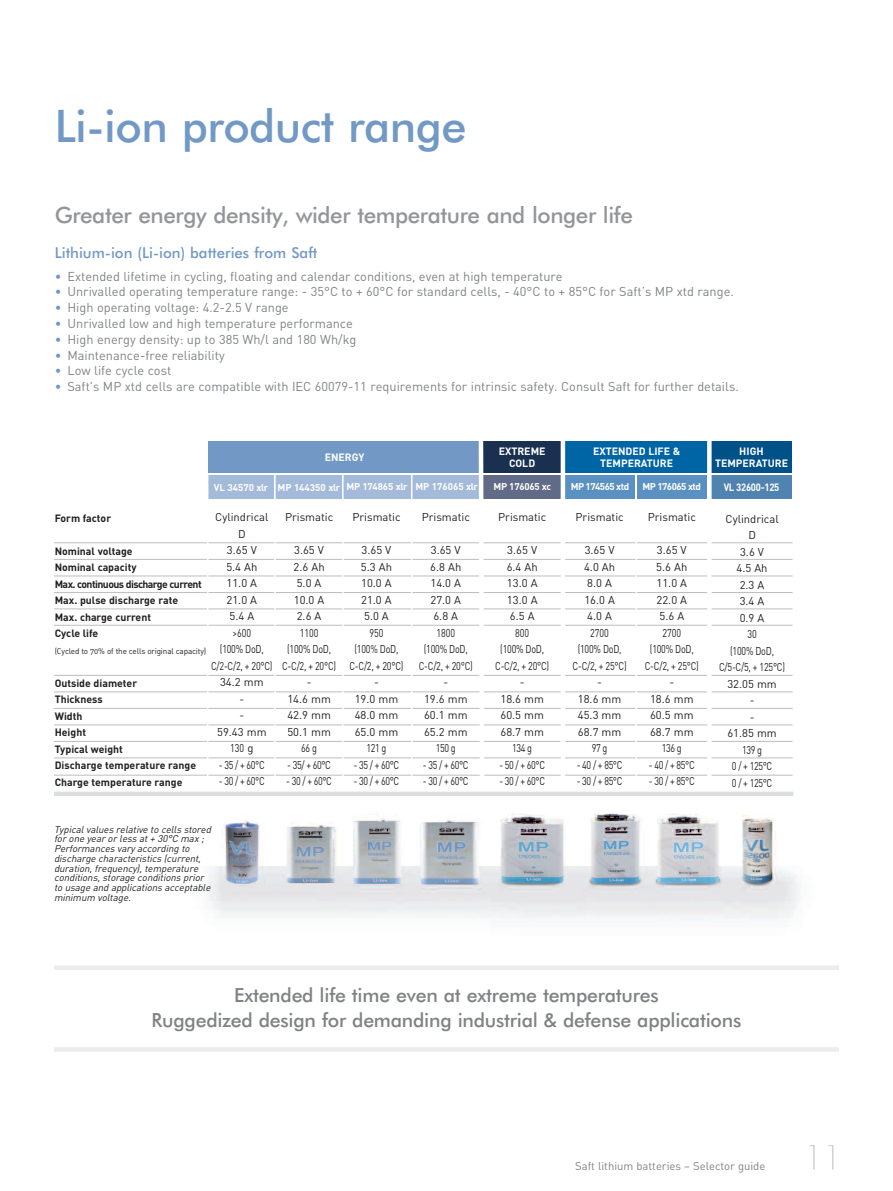
<style>
.page{position:relative;width:893px;height:1191px;background:#fff}
.page>*{position:absolute;margin:0;border:0;box-sizing:border-box;transform-origin:0 0}
.t1{font:500 45px "Futura BT";letter-spacing:-.01em;color:#7299c6}
.t2{font:500 22.5px "Futura BT";letter-spacing:-.02em;color:#939598}
.t3{font:500 19.5px/25.5px "Futura BT";letter-spacing:-.01em;color:#808285;text-align:center}
.t4{font:500 15px "Futura BT";color:#7299c6}
.t5{font:12.75px "DINOT";color:#808285}
.t6{font:11.25px/16.5px "DINOT";color:#231f20;text-align:center}
.t7{font:11.25px "DINOT";color:#231f20;scale:.8 1}
.t8{font:11.25px "DINOT";color:#808285}
.t9{font:700 10.5px/16.5px "DIN";color:#231f20}
.t10{font:700 10.5px/12px "DIN";color:#fff;text-align:center}
.t11{font:700 10.5px "DIN";letter-spacing:-.025em;color:#fff;scale:.9 1}
.t12{font:italic 9.75px/9.8px "DINOT";color:#231f20}
.t13{font:700 9.75px "DIN";color:#fff}
.t14{font:700 9.75px "DIN";letter-spacing:-.055em;color:#fff}
.t15{font:700 9.75px "DIN";letter-spacing:-.03em;color:#fff}
.t16{font:8.1px "DIN Regular Alternate";letter-spacing:-.015em;color:#231f20}
.s1{color:#7299c6}
</style>
<div class="page">
<img style="left:207px;top:813px;width:593px;height:107px">
<svg style="left:809px;top:1145px;width:24px;height:24px"></svg>
<div style="left:54px;top:965px;width:785px;height:5px;background:#ececee"></div>
<hr style="left:54px;top:1047px;width:785px;height:4px;background:#ececee">
<div style="left:208px;top:475px;width:66px;height:23px;background:#a3bada"></div>
<div style="left:276px;top:475px;width:66px;height:23px;background:#a3bada"></div>
<div style="left:343px;top:475px;width:68px;height:23px;background:#a3bada"></div>
<div style="left:411px;top:475px;width:71px;height:23px;background:#a3bada"></div>
<div style="left:482px;top:475px;width:80px;height:23px;background:#616a86"></div>
<div style="left:565px;top:475px;width:70px;height:23px;background:#5a90c2"></div>
<div style="left:637px;top:475px;width:70px;height:23px;background:#5a90c2"></div>
<div style="left:208px;top:440px;width:274px;height:32px;background:#7299c6"></div>
<div style="left:482px;top:441px;width:80px;height:31px;background:#193051"></div>
<div style="left:565px;top:441px;width:144px;height:31px;background:#0065a4"></div>
<hr style="left:54px;top:542px;width:739px;height:1px;background:#bcbdc0">
<hr style="left:54px;top:559px;width:739px;height:1px;background:#bcbdc0">
<hr style="left:54px;top:575px;width:739px;height:1px;background:#bcbdc0">
<hr style="left:54px;top:592px;width:739px;height:1px;background:#bcbdc0">
<hr style="left:54px;top:608px;width:739px;height:1px;background:#bcbdc0">
<hr style="left:54px;top:625px;width:739px;height:1px;background:#bcbdc0">
<hr style="left:54px;top:675px;width:739px;height:1px;background:#bcbdc0">
<hr style="left:54px;top:691px;width:739px;height:1px;background:#bcbdc0">
<hr style="left:54px;top:708px;width:739px;height:1px;background:#bcbdc0">
<hr style="left:54px;top:724px;width:739px;height:1px;background:#bcbdc0">
<hr style="left:54px;top:741px;width:739px;height:1px;background:#bcbdc0">
<hr style="left:54px;top:757px;width:739px;height:1px;background:#bcbdc0">
<hr style="left:54px;top:775px;width:739px;height:1px;background:#bcbdc0">
<div style="left:54px;top:791px;width:739px;height:5px;background:#dcdddf"></div>
<hr style="left:207px;top:474px;width:1px;height:312px;background:#fff">
<hr style="left:274px;top:474px;width:2px;height:309px;background:#fff">
<hr style="left:342px;top:474px;width:2px;height:308px;background:#fff">
<hr style="left:411px;top:474px;width:1px;height:310px;background:#fff">
<hr style="left:635px;top:474px;width:2px;height:310px;background:#fff">
<div style="left:711px;top:475px;width:81px;height:23px;background:#5083af"></div>
<div style="left:711px;top:441px;width:81px;height:31px;background:#005187"></div>
<svg style="left:476px;top:440px;width:11px;height:336px"></svg>
<hr style="left:561px;top:437px;width:4px;height:345px;background:#fff">
<div style="left:707px;top:438px;width:5px;height:349px;background:#fff"></div>
<h1 class="t1" style="left:55px;top:100px;width:413px">Li-ion product range</h1>
<h2 class="t2" style="left:55px;top:202px;width:580px">Greater energy density, wider temperature and longer life</h2>
<h3 class="t4" style="left:55px;top:244px;width:264px">Lithium-ion (Li-ion) batteries from Saft</h3>
<p class="t5" style="left:55px;top:272px;width:510px"><span class="s1">•</span> Extended lifetime in cycling, floating and calendar conditions, even at high temperature</p>
<p class="t5" style="left:55px;top:287px;width:681px"><span class="s1">•</span> Unrivalled operating temperature range: - 35°C to + 60°C for standard cells, - 40°C to + 85°C for Saft’s MP xtd range.</p>
<p class="t5" style="left:55px;top:303px;width:235px"><span class="s1">•</span> High operating voltage: 4.2-2.5 V range</p>
<p class="t5" style="left:55px;top:319px;width:300px"><span class="s1">•</span> Unrivalled low and high temperature performance</p>
<p class="t5" style="left:55px;top:335px;width:303px"><span class="s1">•</span> High energy density: up to 385 Wh/l and 180 Wh/kg</p>
<p class="t5" style="left:55px;top:350px;width:172px"><span class="s1">•</span> Maintenance-free reliability</p>
<p class="t5" style="left:55px;top:366px;width:118px"><span class="s1">•</span> Low life cycle cost</p>
<p class="t5" style="left:55px;top:382px;width:686px"><span class="s1">•</span> Saft's MP xtd cells are compatible with IEC 60079-11 requirements for intrinsic safety. Consult Saft for further details.</p>
<p class="t13" style="left:214px;top:481px;width:56px">VL 34570 xlr</p>
<p class="t10" style="left:325px;top:450px;width:41px">ENERGY</p>
<p class="t10" style="left:499px;top:444px;width:48px">EXTREME<br>COLD</p>
<p class="t10" style="left:593px;top:445px;width:89px">EXTENDED LIFE &amp;<br>TEMPERATURE</p>
<p class="t15" style="left:347px;top:480px;width:62px">MP 174865 xlr</p>
<p class="t13" style="left:277px;top:481px;width:64px">MP 144350 xlr</p>
<p class="t13" style="left:415px;top:480px;width:64px">MP 176065 xlr</p>
<p class="t15" style="left:494px;top:480px;width:59px">MP 176065 xc</p>
<p class="t14" style="left:571px;top:480px;width:60px">MP 174565 xtd</p>
<p class="t14" style="left:642px;top:480px;width:60px">MP 176065 xtd</p>
<p class="t6" style="left:211px;top:510px;width:63px">Cylindrical<br>D<br>3.65 V<br>5.4 Ah<br>11.0 A<br>21.0 A<br>5.4 A<br>&gt;600<br>(100% DoD,<br>C/2-C/2, + 20°C)<br>34.2 mm<br>-<br>-<br>59.43 mm<br>130 g</p>
<p class="t7" style="left:219px;top:761px;width:59px">- 35 / + 60°C</p>
<p class="t7" style="left:219px;top:777px;width:59px">- 30 / + 60°C</p>
<p class="t9" style="left:55px;top:509px;width:58px">Form factor</p>
<p class="t9" style="left:55px;top:542px;width:149px">Nominal voltage<br>Nominal capacity<br>Max. continuous discharge current<br>Max. pulse discharge rate<br>Max. charge current<br>Cycle life</p>
<p class="t16" style="left:55px;top:646px;width:153px">(Cycled to 70% of the cells original capacity)</p>
<p class="t9" style="left:55px;top:674px;width:143px">Outside diameter<br>Thickness<br>Width<br>Height<br>Typical weight<br>Discharge temperature range<br>Charge temperature range</p>
<p class="t6" style="left:285px;top:510px;width:50px">Prismatic</p>
<p class="t6" style="left:282px;top:543px;width:56px">3.65 V<br>2.6 Ah<br>5.0 A<br>10.0 A<br>2.6 A<br>1100<br>(100% DoD,<br>C-C/2, + 20°C) -<br>14.6 mm<br>42.9 mm<br>50.1 mm<br>66 g</p>
<p class="t7" style="left:287px;top:761px;width:56px">- 35/ + 60°C</p>
<p class="t7" style="left:286px;top:777px;width:59px">- 30 / + 60°C</p>
<p class="t6" style="left:352px;top:510px;width:50px">Prismatic</p>
<p class="t6" style="left:349px;top:543px;width:56px">3.65 V<br>5.3 Ah<br>10.0 A<br>21.0 A<br>5.0 A<br>950<br>(100% DoD,<br>C-C/2, + 20°C) -<br>19.0 mm<br>48.0 mm<br>65.0 mm<br>121 g</p>
<p class="t7" style="left:354px;top:761px;width:59px">- 35 / + 60°C</p>
<p class="t7" style="left:354px;top:777px;width:59px">- 30 / + 60°C</p>
<p class="t12" style="left:54px;top:825px;width:160px">Typical values relative to cells stored for one year or less at + 30°C max ; Performances vary according to discharge characteristics (current, duration, frequency), temperature conditions, storage conditions prior to usage and applications acceptable minimum voltage.</p>
<p class="t6" style="left:422px;top:510px;width:50px">Prismatic</p>
<p class="t6" style="left:419px;top:543px;width:56px">3.65 V<br>6.8 Ah<br>14.0 A<br>27.0 A<br>6.8 A<br>1800<br>(100% DoD,<br>C-C/2, + 20°C) -<br>19.6 mm<br>60.1 mm<br>65.2 mm<br>150 g</p>
<p class="t7" style="left:423px;top:761px;width:59px">- 35 / + 60°C</p>
<p class="t7" style="left:423px;top:777px;width:59px">- 30 / + 60°C</p>
<p class="t6" style="left:498px;top:510px;width:50px">Prismatic</p>
<p class="t6" style="left:495px;top:543px;width:56px">3.65 V<br>6.4 Ah<br>13.0 A<br>13.0 A<br>6.5 A<br>800<br>(100% DoD,<br>C-C/2, + 20°C) -<br>18.6 mm<br>60.5 mm<br>68.7 mm<br>134 g</p>
<p class="t7" style="left:499px;top:761px;width:59px">- 50 / + 60°C</p>
<p class="t7" style="left:499px;top:777px;width:59px">- 30 / + 60°C</p>
<p class="t6" style="left:576px;top:510px;width:50px">Prismatic</p>
<p class="t6" style="left:573px;top:543px;width:56px">3.65 V<br>4.0 Ah<br>8.0 A<br>16.0 A<br>4.0 A<br>2700<br>(100% DoD,<br>C-C/2, + 25°C) -<br>18.6 mm<br>45.3 mm<br>68.7 mm<br>97 g</p>
<p class="t7" style="left:577px;top:761px;width:59px">- 40 / + 85°C</p>
<p class="t7" style="left:577px;top:777px;width:59px">- 30 / + 85°C</p>
<p class="t6" style="left:648px;top:510px;width:50px">Prismatic</p>
<p class="t6" style="left:645px;top:543px;width:56px">3.65 V<br>5.6 Ah<br>11.0 A<br>22.0 A<br>5.6 A<br>2700<br>(100% DoD,<br>C-C/2, + 25°C) -<br>18.6 mm<br>60.5 mm<br>68.7 mm<br>136 g</p>
<p class="t7" style="left:649px;top:761px;width:59px">- 40 / + 85°C</p>
<p class="t7" style="left:649px;top:777px;width:59px">- 30 / + 85°C</p>
<p class="t10" style="left:715px;top:445px;width:74px">HIGH<br>TEMPERATURE</p>
<p class="t11" style="left:724px;top:480px;width:63px">VL 32600-125</p>
<p class="t6" style="left:719px;top:512px;width:68px">Cylindrical<br>D<br>3.6 V<br>4.5 Ah<br>2.3 A<br>3.4 A<br>0.9 A<br>30<br>(100% DoD,<br>C/5-C/5, + 125°C)<br>32.05 mm<br>-<br>-<br>61.85 mm<br>139 g<br>0 / + 125°C<br>0 / + 125°C</p>
<h3 class="t3" style="left:152px;top:982px;width:591px">Extended life time even at extreme temperatures<br>Ruggedized design for demanding industrial &amp; defense applications</h3>
<p class="t8" style="left:575px;top:1162px;width:192px">Saft lithium batteries – Selector guide</p>
</div>
